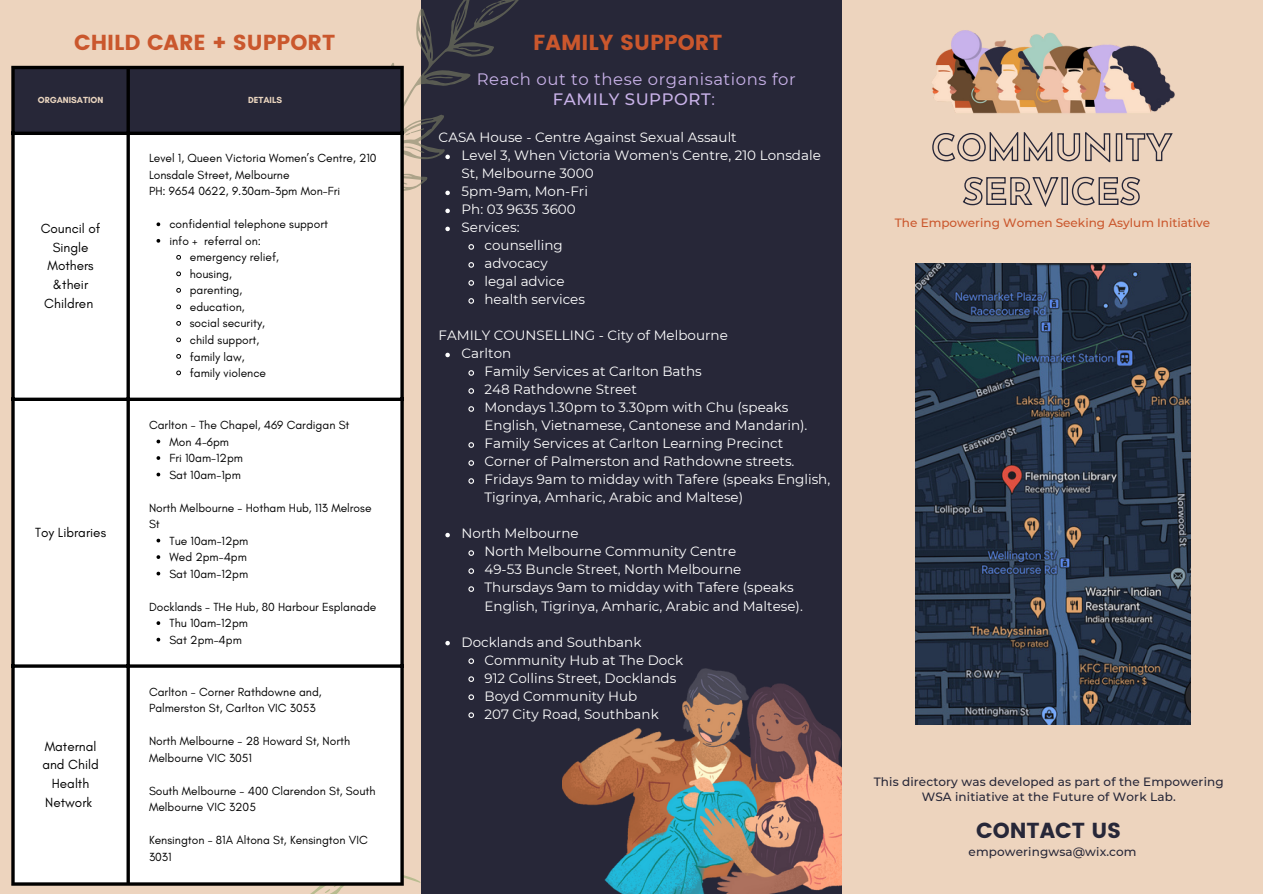
<style>
.page{position:relative;width:1263px;height:894px;background:#fff}
.page>*{position:absolute;margin:0;border:0;box-sizing:border-box;transform-origin:0 0}
.t1{font:21.6px "Poppins";color:#ca572d}
.t2{font:21.6px "Poppins";color:#272738}
.t3{font:16.5px/20.2px "Montserrat";letter-spacing:.035em;color:#c9b2e9;text-align:center}
.t4{font:13.5px/18px "Montserrat";color:#fff}
.t5{font:13.5px/18.8px "Glacial Indifference";color:#000;text-align:center}
.t6{font:12px/16.5px "Glacial Indifference";color:#000}
.t7{font:500 12px/15px "Montserrat";letter-spacing:.01em;color:#272738;text-align:center}
.t8{font:500 12px "Montserrat";color:#ca572d}
.t9{font:700 9px "Glacial Indifference";color:#ebd6c0}
.s1{font-weight:500}
</style>
<div class="page">
<div style="left:0;top:0;width:1263px;height:893px;background:#edd4be"></div>
<svg style="left:101px;top:875px;width:320px;height:18px"></svg>
<svg style="left:325px;top:885px;width:23px;height:7px"></svg>
<div style="left:421px;top:0;width:420px;height:893px;background:#272738"></div>
<img style="left:932px;top:30px;width:243px;height:84px">
<svg style="left:332px;top:0;width:187px;height:232px"></svg>
<svg style="left:404px;top:145px;width:21px;height:8px"></svg>
<svg style="left:404px;top:179px;width:4px;height:7px"></svg>
<svg style="left:481px;top:1px;width:16px;height:15px"></svg>
<svg style="left:15px;top:67px;width:439px;height:69px"></svg>
<div style="left:15px;top:135px;width:385px;height:747px;background:#fff"></div>
<svg style="left:157px;top:222px;width:3px;height:4px"></svg>
<svg style="left:176px;top:254px;width:5px;height:6px"></svg>
<svg style="left:176px;top:271px;width:5px;height:5px"></svg>
<svg style="left:176px;top:287px;width:5px;height:6px"></svg>
<svg style="left:176px;top:304px;width:5px;height:5px"></svg>
<svg style="left:176px;top:320px;width:5px;height:6px"></svg>
<svg style="left:176px;top:337px;width:5px;height:5px"></svg>
<svg style="left:176px;top:353px;width:5px;height:6px"></svg>
<svg style="left:176px;top:370px;width:5px;height:5px"></svg>
<svg style="left:157px;top:439px;width:3px;height:4px"></svg>
<svg style="left:157px;top:456px;width:3px;height:4px"></svg>
<svg style="left:157px;top:472px;width:3px;height:4px"></svg>
<svg style="left:157px;top:538px;width:3px;height:4px"></svg>
<svg style="left:157px;top:571px;width:3px;height:4px"></svg>
<svg style="left:157px;top:637px;width:3px;height:4px"></svg>
<svg style="left:11px;top:69px;width:4px;height:813px;fill:#000"></svg>
<hr style="left:127px;top:69px;width:3px;height:813px;background:#000">
<svg style="left:400px;top:69px;width:4px;height:813px;fill:#000"></svg>
<hr style="left:11px;top:66px;width:393px;height:3px;background:#000">
<hr style="left:11px;top:132px;width:393px;height:3px;background:#000">
<svg style="left:11px;top:397px;width:393px;height:4px;fill:#000"></svg>
<hr style="left:11px;top:664px;width:393px;height:3px;background:#000">
<hr style="left:11px;top:882px;width:393px;height:3px;background:#000">
<img style="left:915px;top:263px;width:275px;height:461px">
<svg style="left:932px;top:132px;width:241px;height:31px"></svg>
<svg style="left:963px;top:176px;width:177px;height:31px"></svg>
<svg style="left:445px;top:154px;width:5px;height:5px"></svg>
<svg style="left:445px;top:190px;width:5px;height:5px"></svg>
<svg style="left:445px;top:208px;width:5px;height:5px"></svg>
<svg style="left:445px;top:226px;width:5px;height:5px"></svg>
<svg style="left:468px;top:244px;width:6px;height:6px"></svg>
<svg style="left:468px;top:262px;width:6px;height:6px"></svg>
<svg style="left:468px;top:280px;width:6px;height:6px"></svg>
<svg style="left:468px;top:298px;width:6px;height:6px"></svg>
<svg style="left:445px;top:352px;width:5px;height:5px"></svg>
<svg style="left:468px;top:370px;width:6px;height:6px"></svg>
<svg style="left:468px;top:388px;width:6px;height:6px"></svg>
<svg style="left:468px;top:406px;width:6px;height:6px"></svg>
<svg style="left:468px;top:442px;width:6px;height:6px"></svg>
<svg style="left:468px;top:460px;width:6px;height:6px"></svg>
<svg style="left:468px;top:478px;width:6px;height:6px"></svg>
<svg style="left:445px;top:532px;width:5px;height:5px"></svg>
<svg style="left:468px;top:550px;width:6px;height:6px"></svg>
<svg style="left:468px;top:568px;width:6px;height:6px"></svg>
<svg style="left:468px;top:586px;width:6px;height:6px"></svg>
<svg style="left:445px;top:640px;width:5px;height:5px"></svg>
<svg style="left:468px;top:658px;width:6px;height:6px"></svg>
<svg style="left:468px;top:676px;width:6px;height:6px"></svg>
<svg style="left:468px;top:694px;width:6px;height:6px"></svg>
<svg style="left:468px;top:712px;width:6px;height:6px"></svg>
<img style="left:562px;top:668px;width:279px;height:225px">
<p class="t1" style="left:74px;top:30px;width:263px">CHILD CARE + SUPPORT</p>
<p class="t9" style="left:38px;top:95px;width:67px">ORGANISATION</p>
<p class="t9" style="left:248px;top:95px;width:35px">DETAILS</p>
<p class="t6" style="left:149px;top:150px;width:229px">Level 1, Queen Victoria Women’s Centre, 210<br>Lonsdale Street, Melbourne</p>
<p class="t6" style="left:149px;top:183px;width:193px">PH: 9654 0622, 9.30am-3pm Mon-Fri</p>
<p class="t5" style="left:41px;top:219px;width:61px">Council of<br>Single<br>Mothers &amp;their<br>Children</p>
<p class="t6" style="left:169px;top:216px;width:160px">confidential telephone support</p>
<p class="t6" style="left:169px;top:232px;width:93px">info + referral on:</p>
<p class="t6" style="left:190px;top:249px;width:91px">emergency relief,</p>
<p class="t6" style="left:190px;top:265px;width:44px">housing,</p>
<p class="t6" style="left:190px;top:282px;width:54px">parenting,</p>
<p class="t6" style="left:190px;top:298px;width:56px">education,</p>
<p class="t6" style="left:190px;top:315px;width:77px">social security,</p>
<p class="t6" style="left:190px;top:331px;width:71px">child support,</p>
<p class="t6" style="left:190px;top:348px;width:56px">family law,</p>
<p class="t6" style="left:190px;top:364px;width:78px">family violence</p>
<p class="t6" style="left:149px;top:416px;width:202px">Carlton - The Chapel, 469 Cardigan St</p>
<p class="t5" style="left:35px;top:523px;width:72px">Toy Libraries</p>
<p class="t5" style="left:42px;top:736px;width:58px">Maternal and Child<br>Health<br>Network</p>
<p class="t6" style="left:169px;top:433px;width:61px">Mon 4-6pm</p>
<p class="t6" style="left:169px;top:449px;width:75px">Fri 10am-12pm</p>
<p class="t6" style="left:169px;top:466px;width:73px">Sat 10am-1pm</p>
<p class="t6" style="left:149px;top:499px;width:224px">North Melbourne - Hotham Hub, 113 Melrose<br>St</p>
<p class="t6" style="left:169px;top:532px;width:81px">Tue 10am-12pm</p>
<p class="t6" style="left:169px;top:548px;width:79px">Wed 2pm-4pm</p>
<p class="t6" style="left:169px;top:565px;width:80px">Sat 10am-12pm</p>
<p class="t6" style="left:169px;top:614px;width:80px">Thu 10am-12pm</p>
<p class="t6" style="left:169px;top:631px;width:74px">Sat 2pm-4pm</p>
<p class="t6" style="left:149px;top:598px;width:229px">Docklands - THe Hub, 80 Harbour Esplanade</p>
<p class="t6" style="left:149px;top:683px;width:174px">Carlton - Corner Rathdowne and,<br>Palmerston St, Carlton VIC 3053</p>
<p class="t6" style="left:149px;top:732px;width:203px">North Melbourne - 28 Howard St, North<br>Melbourne VIC 3051</p>
<p class="t6" style="left:149px;top:782px;width:228px">South Melbourne - 400 Clarendon St, South<br>Melbourne VIC 3205</p>
<p class="t6" style="left:149px;top:831px;width:220px">Kensington - 81A Altona St, Kensington VIC<br>3031</p>
<p class="t1" style="left:533px;top:30px;width:191px">FAMILY SUPPORT</p>
<p class="t3" style="left:477px;top:69px;width:320px">Reach out to these organisations for<br><span class="s1">FAMILY SUPPORT</span>:</p>
<p class="t4" style="left:439px;top:128px;width:300px">CASA House - Centre Against Sexual Assault</p>
<p class="t4" style="left:462px;top:146px;width:361px">Level 3, When Victoria Women's Centre, 210 Lonsdale<br>St, Melbourne 3000</p>
<p class="t4" style="left:462px;top:182px;width:128px">5pm-9am, Mon-Fri</p>
<p class="t4" style="left:462px;top:200px;width:116px">Ph: 03 9635 3600</p>
<p class="t4" style="left:462px;top:218px;width:60px">Services:</p>
<p class="t4" style="left:484px;top:236px;width:80px">counselling</p>
<p class="t4" style="left:484px;top:254px;width:65px">advocacy</p>
<p class="t4" style="left:484px;top:272px;width:81px">legal advice</p>
<p class="t4" style="left:484px;top:290px;width:102px">health services</p>
<p class="t4" style="left:439px;top:326px;width:291px">FAMILY COUNSELLING - City of Melbourne</p>
<p class="t4" style="left:462px;top:344px;width:51px">Carlton</p>
<p class="t4" style="left:484px;top:362px;width:219px">Family Services at Carlton Baths</p>
<p class="t4" style="left:484px;top:380px;width:154px">248 Rathdowne Street</p>
<p class="t4" style="left:484px;top:398px;width:324px">Mondays 1.30pm to 3.30pm with Chu (speaks<br>English, Vietnamese, Cantonese and Mandarin).</p>
<p class="t4" style="left:484px;top:434px;width:300px">Family Services at Carlton Learning Precinct</p>
<p class="t4" style="left:484px;top:452px;width:311px">Corner of Palmerston and Rathdowne streets.</p>
<p class="t4" style="left:484px;top:470px;width:347px">Fridays 9am to midday with Tafere (speaks English,<br>Tigrinya, Amharic, Arabic and Maltese)</p>
<p class="t4" style="left:462px;top:524px;width:119px">North Melbourne</p>
<p class="t4" style="left:484px;top:542px;width:253px">North Melbourne Community Centre</p>
<p class="t4" style="left:484px;top:560px;width:258px">49-53 Buncle Street, North Melbourne</p>
<p class="t4" style="left:484px;top:578px;width:320px">Thursdays 9am to midday with Tafere (speaks<br>English, Tigrinya, Amharic, Arabic and Maltese).</p>
<p class="t4" style="left:462px;top:632px;width:181px">Docklands and Southbank</p>
<p class="t4" style="left:484px;top:650px;width:200px">Community Hub at The Dock</p>
<p class="t4" style="left:484px;top:668px;width:193px">912 Collins Street, Docklands</p>
<p class="t4" style="left:484px;top:686px;width:154px">Boyd Community Hub</p>
<p class="t4" style="left:484px;top:704px;width:176px">207 City Road, Southbank</p>
<p class="t8" style="left:895px;top:215px;width:317px">The Empowering Women Seeking Asylum Initiative</p>
<p class="t7" style="left:874px;top:773px;width:351px">This directory was developed as part of the Empowering<br>WSA initiative at the Future of Work Lab.</p>
<p class="t2" style="left:976px;top:818px;width:147px">CONTACT US</p>
<p class="t7" style="left:968px;top:843px;width:170px">empoweringwsa@wix.com</p>
</div>
